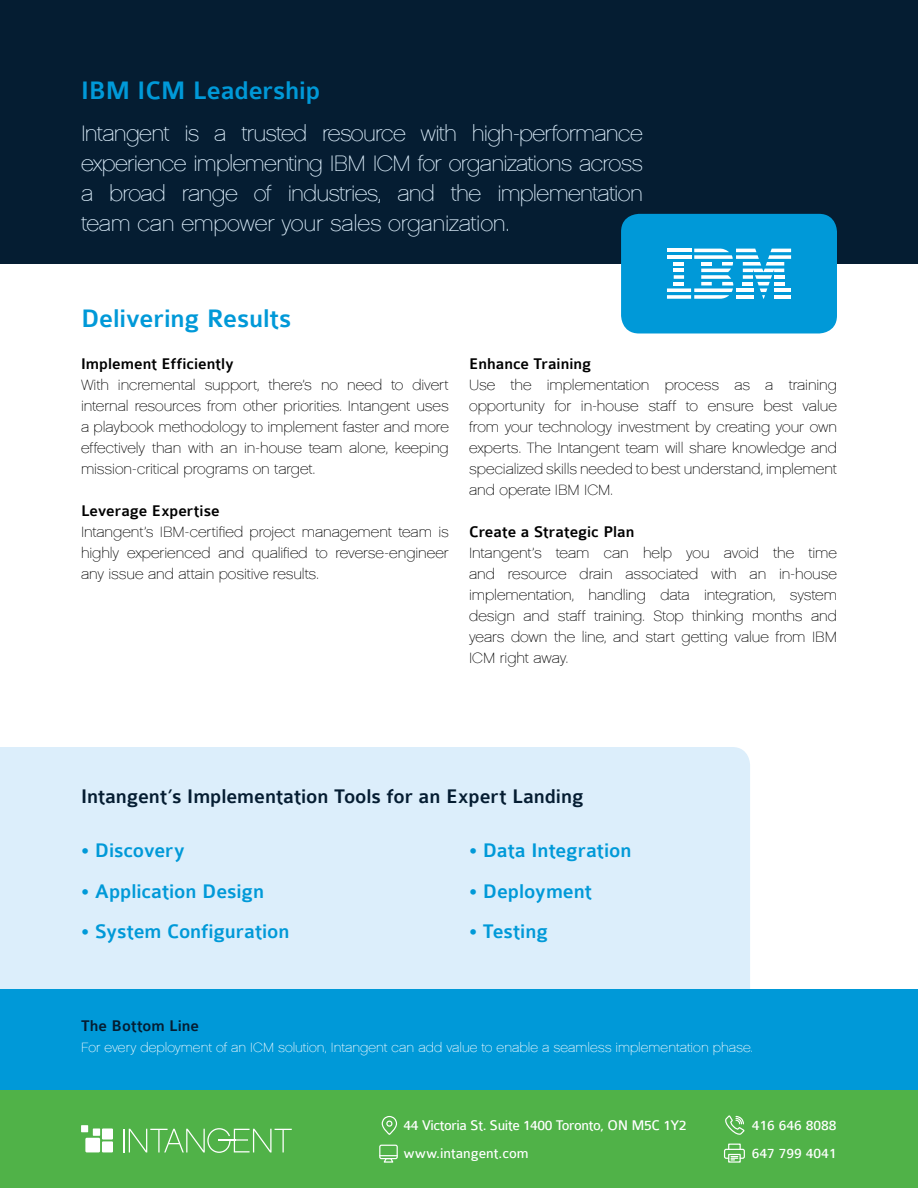
<style>
.page{position:relative;width:918px;height:1188px;background:#fff}
.page>*{position:absolute;margin:0;border:0;box-sizing:border-box;transform-origin:0 0}
.t1{font:500 27px "Colaborate";letter-spacing:-.005em;color:#0099d8}
.t2{font:22.5px/30px "Chalet Paris Nineteen Sixty";letter-spacing:-.015em;color:#dceefb;text-align:justify}
.t3{font:500 21px "Colaborate";letter-spacing:-.005em;color:#0099d8}
.t4{font:500 21px "Colaborate";letter-spacing:-.005em;color:#051d32}
.t5{font:500 16.5px "Colaborate";color:#000}
.t6{font:500 16.5px "Colaborate";letter-spacing:.005em;color:#051d32}
.t7{font:15px/21px "Chalet Paris Nineteen Sixty";letter-spacing:-.005em;color:#000;text-align:justify}
.t8{font:15px "Colaborate";letter-spacing:-.025em;color:#fff}
.t9{font:15px "Colaborate";color:#fff}
.t10{font:13.5px "Chalet Paris Nineteen Sixty";color:#fff}
.s1{font-family:"Museo Sans 100";font-weight:400}
</style>
<div class="page">
<div style="left:0;top:747px;width:750px;height:242px;background:#dceefb"></div>
<div style="left:0;top:989px;width:918px;height:118px;background:#0099d8"></div>
<div style="left:0;top:0;width:918px;height:264px;background:#051d32"></div>
<div style="left:621px;top:214px;width:216px;height:119px;background:#0099d8;border-radius:18px"></div>
<svg style="left:667px;top:249px;width:124px;height:50px"></svg>
<hr style="left:736px;top:295px;width:17px;height:4px;background:#fff">
<svg style="left:667px;top:295px;width:24px;height:4px"></svg>
<div style="left:0;top:1090px;width:918px;height:98px;background:#50b248"></div>
<div style="left:85px;top:1138px;width:15px;height:14px;background:#fff"></div>
<div style="left:102px;top:1141px;width:11px;height:11px;background:#fff"></div>
<div style="left:102px;top:1128px;width:11px;height:12px;background:#fff"></div>
<div style="left:93px;top:1128px;width:7px;height:8px;background:#fff"></div>
<div style="left:81px;top:1125px;width:7px;height:7px;background:#fff"></div>
<svg style="left:123px;top:1128px;width:169px;height:25px"></svg>
<svg style="left:725px;top:1115px;width:20px;height:20px"></svg>
<svg style="left:381px;top:1116px;width:17px;height:19px"></svg>
<div style="left:728px;top:1144px;width:13px;height:6px;border:1px solid #fff"></div>
<div style="left:728px;top:1154px;width:13px;height:9px;border:1px solid #fff"></div>
<div style="left:724px;top:1149px;width:21px;height:10px;border:1px solid #fff;border-radius:2px"></div>
<svg style="left:731px;top:1156px;width:7px;height:5px"></svg>
<div style="left:379px;top:1145px;width:19px;height:14px;border:1px solid #fff;border-radius:2px"></div>
<svg style="left:380px;top:1155px;width:17px;height:8px"></svg>
<h1 class="t1" style="left:81px;top:76px;width:241px">IBM ICM Leadership</h1>
<h2 class="t2" style="left:81px;top:118px;width:564px">Intangent is a trusted resource with high-performance experience implementing IBM ICM for organizations across a broad range of industries, and the implementation team can empower your sales organization.</h2>
<h1 class="t1" style="left:81px;top:304px;width:212px">Delivering Results</h1>
<p class="t5" style="left:81px;top:355px;width:155px">Implement Efficiently</p>
<p class="t7" style="left:81px;top:374px;width:369px">With incremental support, there’s no need to divert internal resources from other priorities. Intangent uses a playbook methodology to implement faster and more effectively than with an in-house team alone, keeping mission-critical programs on target.</p>
<p class="t5" style="left:81px;top:502px;width:140px">Leverage Expertise</p>
<p class="t7" style="left:81px;top:521px;width:369px">Intangent’s IBM-certified project management team is highly experienced and qualified to reverse-engineer any issue and attain positive results.</p>
<p class="t5" style="left:469px;top:355px;width:124px">Enhance Training</p>
<p class="t7" style="left:469px;top:374px;width:369px">Use the implementation process as a training opportunity for in-house staff to ensure best value from your technology investment by creating your own experts. The Intangent team will share knowledge and specialized skills needed to best understand, implement and operate IBM ICM.</p>
<p class="t5" style="left:469px;top:523px;width:167px">Create a Strategic Plan</p>
<p class="t7" style="left:469px;top:542px;width:369px">Intangent’s team can help you avoid the time and resource drain associated with an in-house implementation, handling data integration, system design and staff training. Stop thinking months and years down the line, and start getting value from IBM ICM right away.</p>
<h3 class="t4" style="left:81px;top:785px;width:504px">Intangent’s Implementation Tools for an Expert Landing</h3>
<h3 class="t3" style="left:81px;top:840px;width:105px"><span class="s1">•</span> Discovery</h3>
<h3 class="t3" style="left:81px;top:880px;width:185px"><span class="s1">•</span> Application Design</h3>
<h3 class="t3" style="left:81px;top:921px;width:210px"><span class="s1">•</span> System Configuration</h3>
<h3 class="t3" style="left:469px;top:840px;width:164px"><span class="s1">•</span> Data Integration</h3>
<h3 class="t3" style="left:469px;top:880px;width:124px"><span class="s1">•</span> Deployment</h3>
<h3 class="t3" style="left:469px;top:921px;width:80px"><span class="s1">•</span> Testing</h3>
<p class="t6" style="left:81px;top:1017px;width:120px">The Bottom Line</p>
<p class="t10" style="left:81px;top:1039px;width:673px">For every deployment of an ICM solution, Intangent can add value to enable a seamless implementation phase.</p>
<p class="t8" style="left:404px;top:1118px;width:285px">44 Victoria St. Suite 1400 Toronto, ON M5C 1Y2</p>
<p class="t9" style="left:404px;top:1145px;width:127px">www.intangent.com</p>
<p class="t9" style="left:752px;top:1118px;width:86px">416 646 8088</p>
<p class="t9" style="left:752px;top:1145px;width:86px">647 799 4041</p>
</div>
